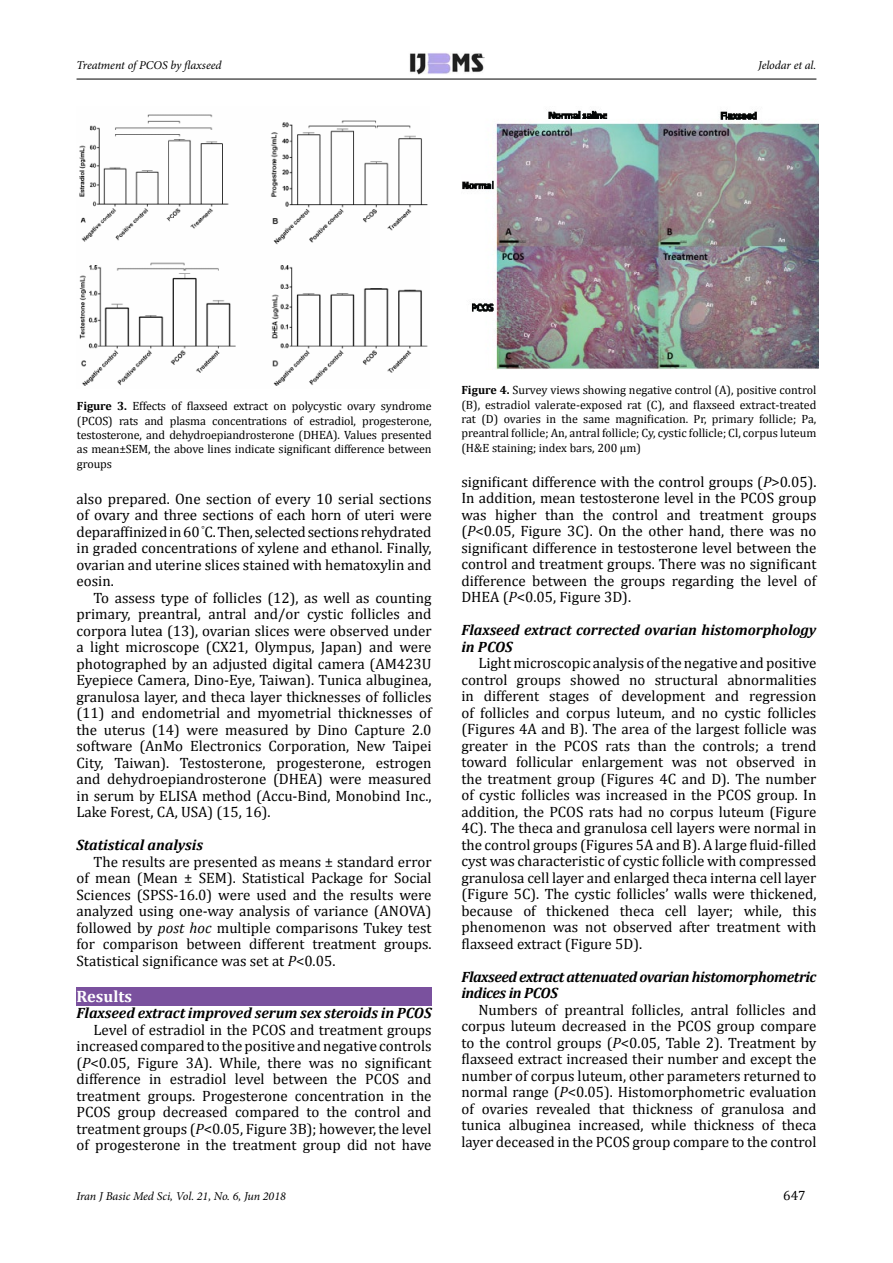
<style>
.page{position:relative;width:893px;height:1263px;background:#fff}
.page>*{position:absolute;margin:0;border:0;box-sizing:border-box;transform-origin:0 0}
.t1{font:700 16.5px "Cambria";color:#fff}
.t2{font:15px/16.5px "Cambria";color:#000;text-align:justify}
.t3{font:italic 700 15px/16.5px "Cambria";letter-spacing:-.005em;color:#000}
.t4{font:italic 700 15px/16.5px "Cambria";letter-spacing:-.025em;color:#000}
.t5{font:13.5px "Cambria";color:#000}
.t6{font:12px/14.4px "Cambria";letter-spacing:-.01em;color:#000;text-align:justify}
.t7{font:italic 12px "Minion Pro";letter-spacing:-.005em;color:#000}
.s1{font-weight:700}
.s2{font-style:italic}
</style>
<div class="page">
<img style="left:409px;top:53px;width:76px;height:22px">
<hr style="left:77px;top:79px;width:739px;height:1px;background:#000">
<div style="left:77px;top:987px;width:355px;height:19px;background:#7a519e"></div>
<img style="left:79px;top:114px;width:349px;height:272px">
<img style="left:462px;top:110px;width:357px;height:260px">
<p class="t7" style="left:77px;top:57px;width:147px">Treatment of PCOS by flaxseed</p>
<p class="t7" style="left:758px;top:57px;width:60px">Jelodar et al.</p>
<p class="t6" style="left:77px;top:399px;width:356px"><span class="s1">Figure 3.</span> Effects of flaxseed extract on polycystic ovary syndrome (PCOS) rats and plasma concentrations of estradiol, progesterone, testosterone, and dehydroepiandrosterone (DHEA). Values presented as mean±SEM, the above lines indicate significant difference between groups</p>
<p class="t2" style="left:77px;top:490px;width:357px">also prepared. One section of every 10 serial sections of ovary and three sections of each horn of uteri were deparaffinized in 60 <sup>°</sup>C. Then, selected sections rehydrated in graded concentrations of xylene and ethanol. Finally, ovarian and uterine slices stained with hematoxylin and eosin.</p>
<p class="t2" style="left:77px;top:589px;width:357px;text-indent:17px">To assess type of follicles (12), as well as counting primary, preantral, antral and/or cystic follicles and corpora lutea (13), ovarian slices were observed under a light microscope (CX21, Olympus, Japan) and were photographed by an adjusted digital camera (AM423U Eyepiece Camera, Dino-Eye, Taiwan). Tunica albuginea, granulosa layer, and theca layer thicknesses of follicles (11) and endometrial and myometrial thicknesses of the uterus (14) were measured by Dino Capture 2.0 software (AnMo Electronics Corporation, New Taipei City, Taiwan). Testosterone, progesterone, estrogen and dehydroepiandrosterone (DHEA) were measured in serum by ELISA method (Accu-Bind, Monobind Inc., Lake Forest, CA, USA) (15, 16).</p>
<p class="t3" style="left:77px;top:836px;width:128px">Statistical analysis</p>
<p class="t2" style="left:77px;top:853px;width:357px;text-indent:17px">The results are presented as means ± standard error of mean (Mean ± SEM). Statistical Package for Social Sciences (SPSS-16.0) were used and the results were analyzed using one-way analysis of variance (ANOVA) followed by <span class="s2">post hoc</span> multiple comparisons Tukey test for comparison between different treatment groups.<br>Statistical significance was set at <span class="s2">P</span>&lt;0.05.</p>
<p class="t1" style="left:77px;top:985px;width:57px">Results</p>
<p class="t3" style="left:77px;top:1004px;width:357px">Flaxseed extract improved serum sex steroids in PCOS</p>
<p class="t2" style="left:77px;top:1021px;width:357px;text-indent:17px">Level of estradiol in the PCOS and treatment groups increased compared to the positive and negative controls (<span class="s2">P</span>&lt;0.05, Figure 3A). While, there was no significant difference in estradiol level between the PCOS and treatment groups. Progesterone concentration in the PCOS group decreased compared to the control and treatment groups (<span class="s2">P</span>&lt;0.05, Figure 3B); however, the level of progesterone in the treatment group did not have</p>
<p class="t6" style="left:461px;top:383px;width:357px"><span class="s1">Figure 4.</span> Survey views showing negative control (A), positive control (B), estradiol valerate-exposed rat (C), and flaxseed extract-treated rat (D) ovaries in the same magnification. Pr, primary follicle; Pa, preantral follicle; An, antral follicle; Cy, cystic follicle; Cl, corpus luteum (H&amp;E staining; index bars, 200 μm)</p>
<p class="t2" style="left:461px;top:473px;width:357px">significant difference with the control groups (<span class="s2">P</span>&gt;0.05).<br>In addition, mean testosterone level in the PCOS group was higher than the control and treatment groups (<span class="s2">P</span>&lt;0.05, Figure 3C). On the other hand, there was no significant difference in testosterone level between the control and treatment groups. There was no significant difference between the groups regarding the level of DHEA (<span class="s2">P</span>&lt;0.05, Figure 3D).</p>
<p class="t3" style="left:461px;top:621px;width:357px">Flaxseed extract corrected ovarian histomorphology in PCOS</p>
<p class="t2" style="left:461px;top:655px;width:357px;text-indent:17px">Light microscopic analysis of the negative and positive control groups showed no structural abnormalities in different stages of development and regression of follicles and corpus luteum, and no cystic follicles (Figures 4A and B). The area of the largest follicle was greater in the PCOS rats than the controls; a trend toward follicular enlargement was not observed in the treatment group (Figures 4C and D). The number of cystic follicles was increased in the PCOS group. In addition, the PCOS rats had no corpus luteum (Figure 4C). The theca and granulosa cell layers were normal in the control groups (Figures 5A and B). A large fluid-filled cyst was characteristic of cystic follicle with compressed granulosa cell layer and enlarged theca interna cell layer (Figure 5C). The cystic follicles’ walls were thickened, because of thickened theca cell layer; while, this phenomenon was not observed after treatment with flaxseed extract (Figure 5D).</p>
<p class="t4" style="left:461px;top:968px;width:357px">Flaxseed extract attenuated ovarian histomorphometric indices in PCOS</p>
<p class="t2" style="left:461px;top:1001px;width:357px;text-indent:17px">Numbers of preantral follicles, antral follicles and corpus luteum decreased in the PCOS group compare to the control groups (<span class="s2">P</span>&lt;0.05, Table 2). Treatment by flaxseed extract increased their number and except the number of corpus luteum, other parameters returned to normal range (<span class="s2">P</span>&lt;0.05). Histomorphometric evaluation of ovaries revealed that thickness of granulosa and tunica albuginea increased, while thickness of theca layer deceased in the PCOS group compare to the control</p>
<p class="t7" style="left:77px;top:1187px;width:211px">Iran J Basic Med Sci, Vol. 21, No. 6, Jun 2018</p>
<p class="t5" style="left:783px;top:1187px;width:24px">647</p>
</div>
